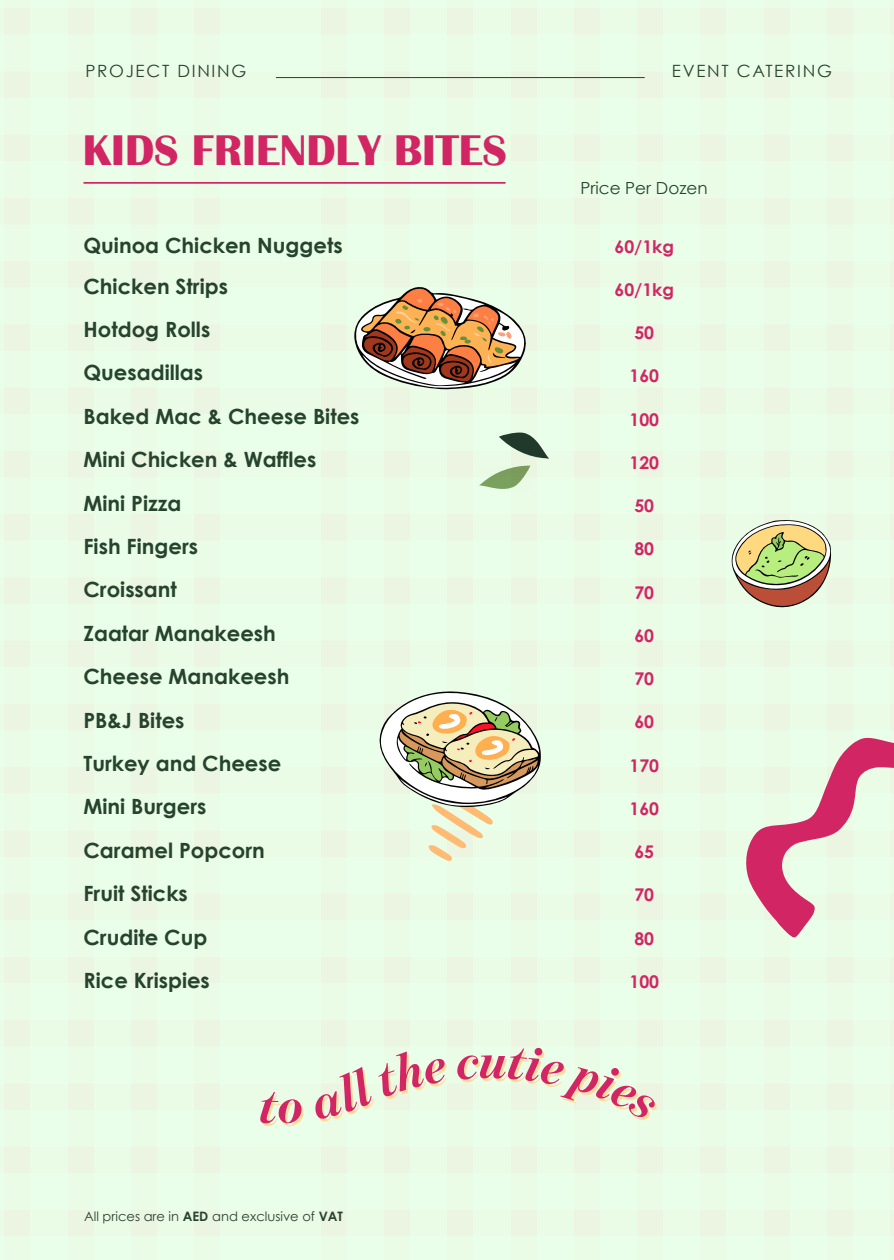
<style>
.page{position:relative;width:894px;height:1260px;background:#fff}
.page>*{position:absolute;margin:0;border:0;box-sizing:border-box;transform-origin:0 0}
.t1{font:700 44.19px "Britannic";color:#d12564}
.t2{font:700 21px/43.4px "Century Gothic";color:#26432e}
.t3{font:700 17.5px "Century Gothic";color:#d12564}
.t4{font:16.89px "Century Gothic";letter-spacing:.1em;color:#26432e}
.t5{font:16.71px "Century Gothic";color:#26432e}
.t6{font:12.95px "Century Gothic";color:#26432e}
.s1{font-weight:700}
</style>
<div class="page">
<div style="left:0;top:0;width:893px;height:1260px;background:#e9ffe9"></div>
<div style="left:4px;top:0;width:26px;height:1260px;background:#eafbe6"></div>
<div style="left:68px;top:0;width:26px;height:1260px;background:#eafbe6"></div>
<div style="left:131px;top:0;width:26px;height:1260px;background:#eafbe6"></div>
<div style="left:194px;top:0;width:26px;height:1260px;background:#eafbe6"></div>
<div style="left:321px;top:0;width:25px;height:1260px;background:#eafbe6"></div>
<div style="left:384px;top:0;width:26px;height:1260px;background:#eafbe6"></div>
<div style="left:447px;top:0;width:26px;height:1260px;background:#eafbe6"></div>
<div style="left:510px;top:0;width:26px;height:1260px;background:#eafbe6"></div>
<div style="left:573px;top:0;width:26px;height:1260px;background:#eafbe6"></div>
<div style="left:637px;top:0;width:25px;height:1260px;background:#eafbe6"></div>
<div style="left:700px;top:0;width:26px;height:1260px;background:#eafbe6"></div>
<div style="left:763px;top:0;width:26px;height:1260px;background:#eafbe6"></div>
<div style="left:826px;top:0;width:26px;height:1260px;background:#eafbe6"></div>
<hr style="left:889px;top:0;width:4px;height:1260px;background:#eafbe6">
<div style="left:0;top:1210px;width:893px;height:25px;background:#eafbe6"></div>
<div style="left:0;top:1146px;width:893px;height:26px;background:#eafbe6"></div>
<div style="left:0;top:1083px;width:893px;height:26px;background:#eafbe6"></div>
<div style="left:0;top:1020px;width:893px;height:26px;background:#eafbe6"></div>
<div style="left:0;top:957px;width:893px;height:26px;background:#eafbe6"></div>
<div style="left:0;top:894px;width:893px;height:25px;background:#eafbe6"></div>
<div style="left:0;top:830px;width:893px;height:26px;background:#eafbe6"></div>
<div style="left:0;top:767px;width:893px;height:26px;background:#eafbe6"></div>
<div style="left:0;top:704px;width:893px;height:26px;background:#eafbe6"></div>
<div style="left:0;top:641px;width:893px;height:26px;background:#eafbe6"></div>
<div style="left:0;top:577px;width:893px;height:26px;background:#eafbe6"></div>
<div style="left:0;top:514px;width:893px;height:26px;background:#eafbe6"></div>
<div style="left:0;top:451px;width:893px;height:26px;background:#eafbe6"></div>
<div style="left:0;top:388px;width:893px;height:26px;background:#eafbe6"></div>
<div style="left:0;top:325px;width:893px;height:25px;background:#eafbe6"></div>
<div style="left:0;top:261px;width:893px;height:26px;background:#eafbe6"></div>
<div style="left:0;top:198px;width:893px;height:26px;background:#eafbe6"></div>
<div style="left:0;top:135px;width:893px;height:26px;background:#eafbe6"></div>
<div style="left:0;top:72px;width:893px;height:26px;background:#eafbe6"></div>
<div style="left:0;top:9px;width:893px;height:25px;background:#eafbe6"></div>
<hr style="left:83px;top:182px;width:422px;height:2px;background:#d12564">
<hr style="left:276px;top:77px;width:368px;height:1px;background:#26432e">
<svg style="left:746px;top:737px;width:147px;height:200px"></svg>
<svg style="left:731px;top:520px;width:100px;height:88px"></svg>
<svg style="left:354px;top:287px;width:172px;height:103px"></svg>
<svg style="left:379px;top:691px;width:161px;height:170px"></svg>
<svg style="left:479px;top:465px;width:51px;height:24px"></svg>
<svg style="left:499px;top:432px;width:50px;height:27px"></svg>
<p class="t4" style="left:85px;top:61px;width:162px">PROJECT DINING</p>
<p class="t4" style="left:671px;top:61px;width:161px">EVENT CATERING</p>
<h1 class="t1" style="left:83px;top:125px;width:425px">KIDS FRIENDLY BITES</h1>
<p class="t2" style="left:83px;top:225px;width:260px;line-height:40.2px">Quinoa Chicken Nuggets<br>Chicken Strips</p>
<p class="t2" style="left:83px;top:307px;width:277px">Hotdog Rolls<br>Quesadillas<br>Baked Mac &amp; Cheese Bites<br>Mini Chicken &amp; Waffles<br>Mini Pizza<br>Fish Fingers<br>Croissant<br>Zaatar Manakeesh<br>Cheese Manakeesh<br>PB&amp;J Bites<br>Turkey and Cheese<br>Mini Burgers<br>Caramel Popcorn<br>Fruit Sticks<br>Crudite Cup<br>Rice Krispies</p>
<p class="t5" style="left:580px;top:178px;width:129px">Price Per Dozen</p>
<p class="t3" style="left:614px;top:235px;width:61px">60/1kg</p>
<p class="t3" style="left:614px;top:278px;width:61px">60/1kg</p>
<p class="t3" style="left:634px;top:322px;width:21px">50</p>
<p class="t3" style="left:629px;top:365px;width:31px">160</p>
<p class="t3" style="left:629px;top:408px;width:31px">100</p>
<p class="t3" style="left:629px;top:451px;width:31px">120</p>
<p class="t3" style="left:634px;top:495px;width:21px">50</p>
<p class="t3" style="left:634px;top:538px;width:21px">80</p>
<p class="t3" style="left:634px;top:581px;width:21px">70</p>
<p class="t3" style="left:634px;top:624px;width:21px">60</p>
<p class="t3" style="left:634px;top:668px;width:21px">70</p>
<p class="t3" style="left:634px;top:711px;width:21px">60</p>
<p class="t3" style="left:629px;top:754px;width:31px">170</p>
<p class="t3" style="left:629px;top:797px;width:31px">160</p>
<p class="t3" style="left:634px;top:840px;width:21px">65</p>
<p class="t3" style="left:634px;top:884px;width:21px">70</p>
<p class="t3" style="left:634px;top:927px;width:21px">80</p>
<p class="t3" style="left:629px;top:970px;width:31px">100</p>
<p class="t6" style="left:84px;top:1208px;width:260px">All prices are in <span class="s1">AED</span> and exclusive of <span class="s1">VAT</span></p>
</div>
